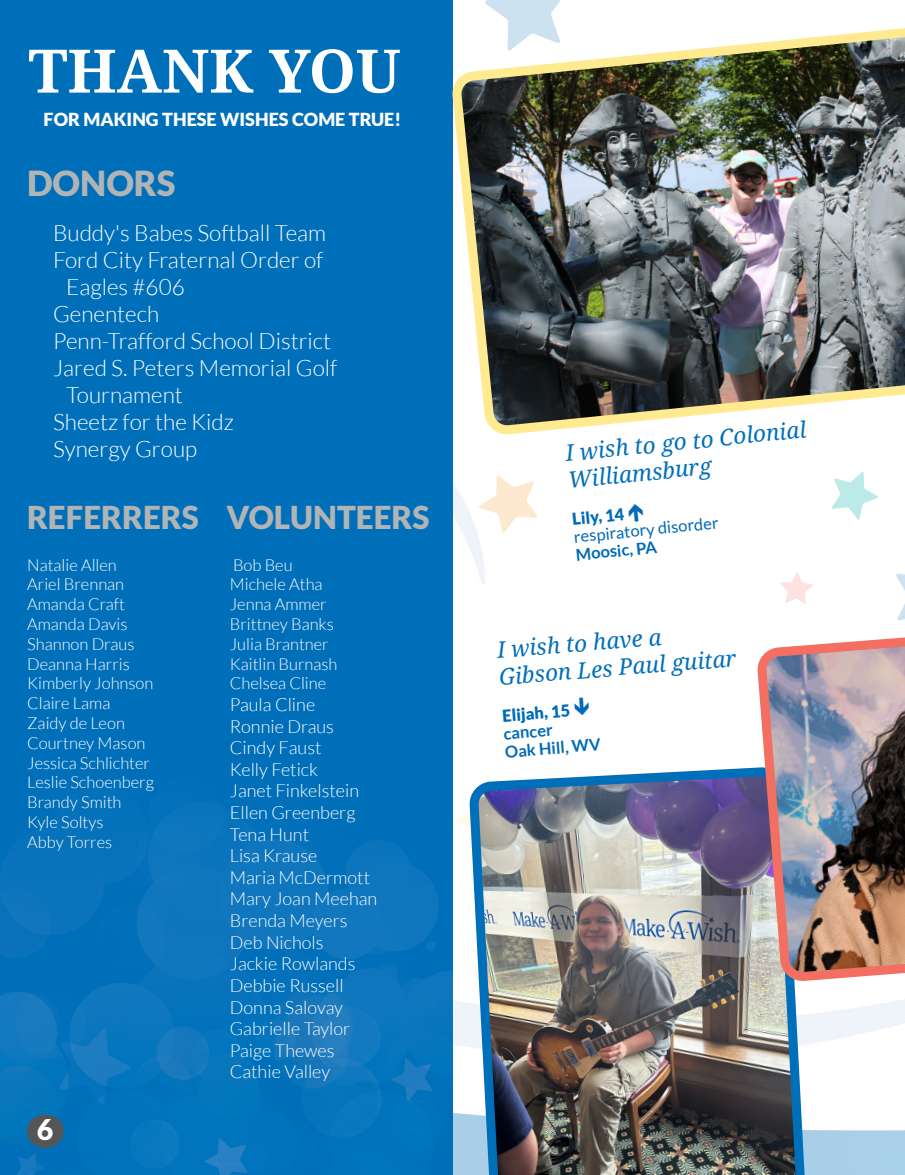
<style>
.page{position:relative;width:905px;height:1175px;background:#fff}
.page>*{position:absolute;margin:0;border:0;box-sizing:border-box;transform-origin:0 0}
.t1{font:700 60px "Droid Serif";color:#fff}
.t2{font:900 34.5px "Lato";color:#b1b4b5}
.t3{font:900 31.5px "Lato";color:#b1b4b5}
.t4{font:900 28.5px "Lato";color:#fff}
.t5{font:300 22.5px/27px "Lato";color:#fff}
.t6{font:italic 22.5px/26.7px "Droid Serif";color:#006fba}
.t7{font:300 18px/21.6px "Lato";color:#fff}
.t8{font:900 18px "Lato";color:#fff}
.t9{font:300 16.5px/19.8px "Lato";color:#fff}
.t10{font:700 16.5px "Lato";color:#006bb6}
.t11{font:16.5px "Lato";color:#006bb6}
.t12{font:900 16.5px "Lato";color:#006bb6}
</style>
<div class="page">
<img style="left:452px;top:0;width:452px;height:1174px">
<div style="left:0;top:0;width:452px;height:1174px;background:#006fba"></div>
<img style="left:0;top:810px;width:452px;height:364px">
<div style="left:27px;top:1114px;width:37px;height:34px;background:#545557;border-radius:50%"></div>
<svg style="left:484px;top:0;width:84px;height:25px"></svg>
<svg style="left:831px;top:471px;width:47px;height:49px"></svg>
<svg style="left:456px;top:791px;width:17px;height:65px"></svg>
<img style="left:456px;top:25px;width:448px;height:408px">
<svg style="left:780px;top:572px;width:33px;height:32px"></svg>
<svg style="left:478px;top:475px;width:60px;height:58px"></svg>
<img style="left:473px;top:769px;width:331px;height:405px">
<svg style="left:0;top:1162px;width:86px;height:12px"></svg>
<img style="left:761px;top:617px;width:143px;height:362px">
<svg style="left:895px;top:557px;width:9px;height:75px"></svg>
<svg style="left:628px;top:503px;width:16px;height:19px"></svg>
<svg style="left:574px;top:697px;width:15px;height:19px"></svg>
<p class="t1" style="left:28px;top:29px;width:374px">THANK YOU</p>
<p class="t8" style="left:44px;top:109px;width:359px">FOR MAKING THESE WISHES COME TRUE!</p>
<p class="t2" style="left:27px;top:163px;width:150px">DONORS</p>
<p class="t5" style="left:53px;top:219px;width:274px">Buddy's Babes Softball Team</p>
<p class="t5" style="left:53px;top:246px;width:272px">Ford City Fraternal Order of</p>
<p class="t5" style="left:66px;top:273px;width:120px">Eagles #606</p>
<p class="t5" style="left:53px;top:300px;width:108px">Genentech</p>
<p class="t5" style="left:53px;top:327px;width:286px">Penn-Trafford School District<br>Jared S. Peters Memorial Golf</p>
<p class="t5" style="left:66px;top:381px;width:118px">Tournament</p>
<p class="t5" style="left:53px;top:408px;width:182px">Sheetz for the Kidz</p>
<p class="t5" style="left:53px;top:435px;width:146px">Synergy Group</p>
<p class="t3" style="left:27px;top:499px;width:173px">REFERRERS</p>
<p class="t9" style="left:27px;top:555px;width:91px">Natalie Allen</p>
<p class="t9" style="left:27px;top:574px;width:99px">Ariel Brennan<br>Amanda Craft</p>
<p class="t9" style="left:27px;top:614px;width:102px">Amanda Davis</p>
<p class="t9" style="left:27px;top:634px;width:128px">Shannon Draus<br>Deanna Harris<br>Kimberly Johnson</p>
<p class="t9" style="left:27px;top:693px;width:99px">Claire Lama<br>Zaidy de Leon</p>
<p class="t9" style="left:27px;top:733px;width:120px">Courtney Mason</p>
<p class="t9" style="left:27px;top:753px;width:128px">Jessica Schlichter<br>Leslie Schoenberg<br>Brandy Smith<br>Kyle Soltys</p>
<p class="t9" style="left:27px;top:832px;width:87px">Abby Torres</p>
<p class="t4" style="left:37px;top:1113px;width:18px">6</p>
<p class="t3" style="left:226px;top:499px;width:204px">VOLUNTEERS</p>
<p class="t9" style="left:230px;top:555px;width:105px">Bob Beu<br>Michele Atha<br>Jenna Ammer<br>Brittney Banks<br>Julia Brantner</p>
<p class="t9" style="left:230px;top:654px;width:109px">Kaitlin Burnash</p>
<p class="t9" style="left:230px;top:673px;width:98px">Chelsea Cline</p>
<p class="t7" style="left:230px;top:694px;width:87px">Paula Cline</p>
<p class="t7" style="left:230px;top:715px;width:106px">Ronnie Draus<br>Cindy Faust</p>
<p class="t7" style="left:230px;top:758px;width:131px">Kelly Fetick<br>Janet Finkelstein<br>Ellen Greenberg</p>
<p class="t7" style="left:230px;top:823px;width:149px">Tena Hunt<br>Lisa Krause<br>Maria McDermott<br>Mary Joan Meehan<br>Brenda Meyers</p>
<p class="t7" style="left:230px;top:931px;width:127px">Deb Nichols<br>Jackie Rowlands<br>Debbie Russell</p>
<p class="t7" style="left:230px;top:996px;width:115px">Donna Salovay</p>
<p class="t7" style="left:230px;top:1018px;width:122px">Gabrielle Taylor</p>
<p class="t7" style="left:230px;top:1039px;width:106px">Paige Thewes</p>
<p class="t7" style="left:230px;top:1061px;width:102px">Cathie Valley</p>
<p class="t6" style="left:564px;top:440px;width:243px;rotate:-6deg">I wish to go to Colonial<br>Williamsburg</p>
<p class="t12" style="left:571px;top:509px;width:54px;rotate:-6deg">Lily, 14</p>
<p class="t11" style="left:573px;top:528px;width:147px;rotate:-6deg">respiratory disorder</p>
<p class="t10" style="left:575px;top:545px;width:83px;rotate:-6deg">Moosic, PA</p>
<p class="t6" style="left:495px;top:636px;width:239px;line-height:27.5px;rotate:-5deg">I wish to have a<br>Gibson Les Paul guitar</p>
<p class="t12" style="left:501px;top:706px;width:70px;rotate:-5deg">Elijah, 15</p>
<p class="t10" style="left:503px;top:724px;width:51px;rotate:-5deg">cancer</p>
<p class="t10" style="left:504px;top:742px;width:97px;rotate:-5deg">Oak Hill, WV</p>
</div>
